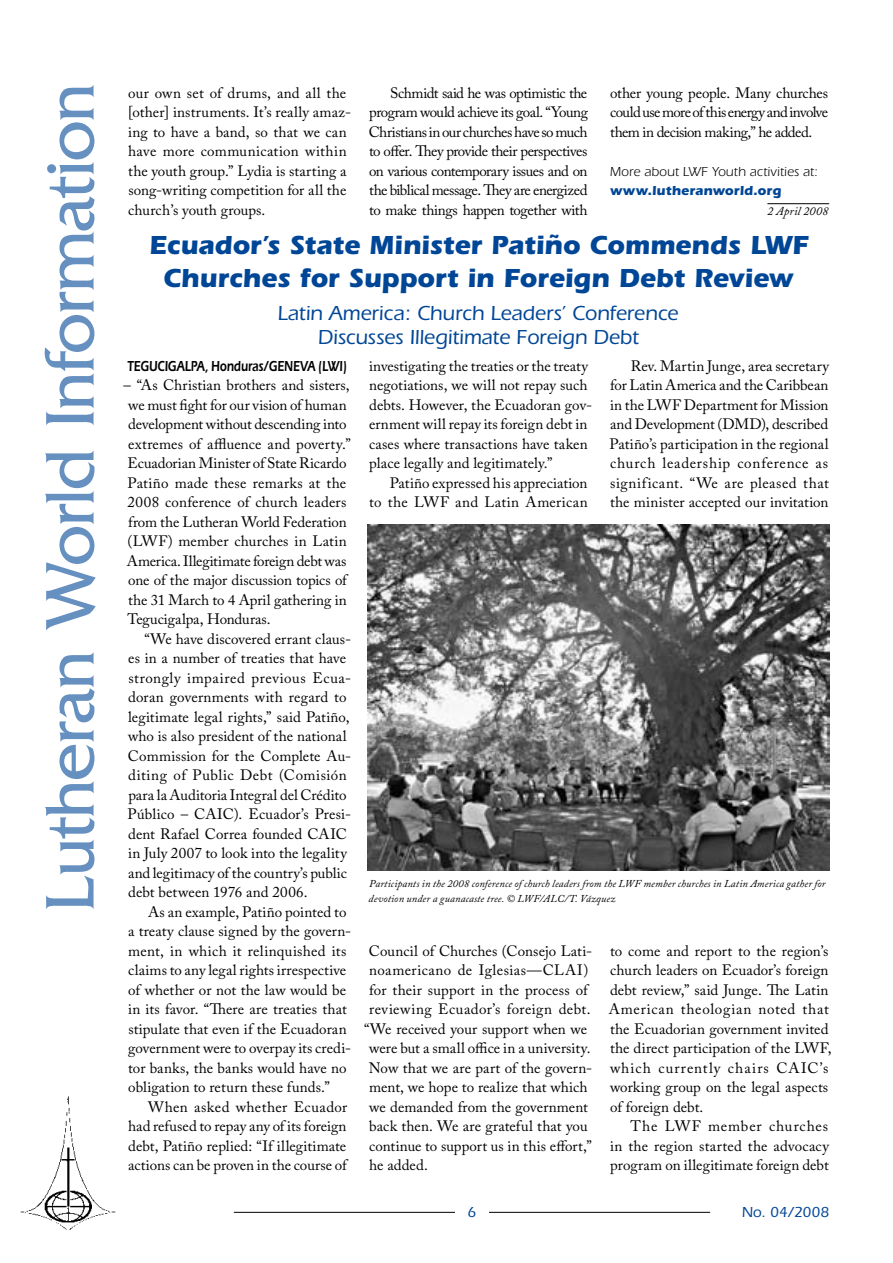
<style>
.page{position:relative;width:893px;height:1263px;background:#fff}
.page>*{position:absolute;margin:0;border:0;box-sizing:border-box;transform-origin:0 0}
.t1{font:72px "Friz Quadrata";letter-spacing:-.02em;color:#6690c0}
.t2{font:700 27px/33px "Itc Eras";letter-spacing:-.005em;color:#004696;text-align:center}
.t3{font:500 21px/24px "Itc Eras";letter-spacing:-.005em;color:#004696;text-align:center}
.t4{font:15px/19.5px "Adobe Caslon Pro";letter-spacing:.005em;color:#000}
.t5{font:15px "Adobe Caslon Pro";letter-spacing:.03em;color:#000}
.t6{font:600 15px "Itc Eras";letter-spacing:-.005em;color:#000;scale:.75 1}
.t7{font:500 15px "Itc Eras";letter-spacing:.005em;color:#004696}
.t8{font:13.5px "Itc Eras";letter-spacing:.01em;color:#000}
.t9{font:700 13.5px "Itc Eras";letter-spacing:.01em;color:#004696}
.t10{font:italic 12px "Adobe Caslon Pro";letter-spacing:.02em;color:#000}
.t11{font:italic 10.5px/15px "Adobe Caslon Pro";letter-spacing:.015em;color:#000}
</style>
<div class="page">
<hr style="left:489px;top:1212px;width:221px;height:1px;background:#000">
<hr style="left:234px;top:1212px;width:221px;height:1px;background:#000">
<img style="left:20px;top:1096px;width:96px;height:134px">
<img style="left:368px;top:524px;width:461px;height:346px">
<hr style="left:767px;top:203px;width:62px;height:1px;background:#000">
<h1 class="t1" style="left:30px;top:912px;width:830px;rotate:-90deg">Lutheran World Information</h1>
<p class="t4" style="left:128px;top:83px;width:225px">our own set of drums, and all the [other] instruments. It’s really amaz&shy;ing to have a band, so that we can have more communication within the youth group.” Lydia is starting a song-writing competition for all the church’s youth groups.</p>
<p class="t4" style="left:369px;top:83px;width:221px;text-align:justify;text-indent:21px">Schmidt said he was optimistic the program would achieve its goal. “Young Christians in our churches have so much to offer. They provide their perspectives on various contemporary issues and on the biblical message. They are energized to make things happen together with</p>
<p class="t4" style="left:610px;top:83px;width:220px;text-align:justify">other young people. Many churches could use more of this energy and involve them in decision making,” he added.</p>
<p class="t8" style="left:610px;top:164px;width:209px">More about LWF Youth activities at:</p>
<p class="t9" style="left:610px;top:183px;width:173px">www.lutheranworld.org</p>
<p class="t10" style="left:767px;top:203px;width:62px">2 April 2008</p>
<h2 class="t2" style="left:149px;top:229px;width:661px">Ecuador’s State Minister Patiño Commends LWF<br>Churches for Support in Foreign Debt Review</h2>
<h3 class="t3" style="left:277px;top:301px;width:402px">Latin America: Church Leaders’ Conference<br>Discusses Illegitimate Foreign Debt</h3>
<p class="t6" style="left:127px;top:357px;width:294px">TEGUCIGALPA, Honduras/GENEVA (LWI)</p>
<p class="t4" style="left:124px;top:375px;width:229px">– “As Christian brothers and sisters, we must fight for our vision of human development without descending into extremes of affluence and poverty.” Ecuadorian Minister of State Ricardo Patiño made these remarks at the 2008 conference of church leaders from the Lutheran World Federation (LWF) member churches in Latin America. Illegitimate foreign debt was one of the major discussion topics of the 31 March to 4 April gathering in Tegucigalpa, Honduras.</p>
<p class="t4" style="left:128px;top:629px;width:225px;text-indent:17px">“We have discovered errant claus&shy;es in a number of treaties that have strongly impaired previous Ecua&shy;doran governments with regard to legitimate legal rights,” said Patiño, who is also president of the national Commission for the Complete Au&shy;diting of Public Debt (Comisión para la Auditoria Integral del Crédito Público – CAIC). Ecuador’s Presi&shy;dent Rafael Correa founded CAIC in July 2007 to look into the legality and legitimacy of the country’s public debt between 1976 and 2006.</p>
<p class="t4" style="left:128px;top:902px;width:225px;text-indent:20px">As an example, Patiño pointed to a treaty clause signed by the govern&shy;ment, in which it relinquished its claims to any legal rights irrespective of whether or not the law would be in its favor. “There are treaties that stipulate that even if the Ecuadoran government were to overpay its credi&shy;tor banks, the banks would have no obligation to return these funds.”</p>
<p class="t4" style="left:128px;top:1097px;width:221px;text-align:justify;text-indent:20px">When asked whether Ecuador had refused to repay any of its foreign debt, Patiño replied: “If illegitimate actions can be proven in the course of</p>
<p class="t4" style="left:369px;top:356px;width:224px">investigating the treaties or the treaty negotiations, we will not repay such debts. However, the Ecuadoran gov&shy;ernment will repay its foreign debt in cases where transactions have taken place legally and legitimately.”</p>
<p class="t4" style="left:369px;top:473px;width:220px;text-align:right">Patiño expressed his appreciation<br>to the LWF and Latin American</p>
<p class="t4" style="left:610px;top:356px;width:221px;text-align:justify;text-indent:21px">Rev. Martin Junge, area secretary for Latin America and the Caribbean in the LWF Department for Mission and Development (DMD), described Patiño’s participation in the regional church leadership conference as significant. “We are pleased that the minister accepted our invitation</p>
<p class="t11" style="left:369px;top:876px;width:459px">Participants in the 2008 conference of church leaders from the LWF member churches in Latin America gather for devotion under a guanacaste tree. © LWF/ALC/T. Vázquez</p>
<p class="t4" style="left:369px;top:941px;width:225px">Council of Churches (Consejo Lati-</p>
<p class="t5" style="left:369px;top:961px;width:221px">noamericano de Iglesias—CLAI)</p>
<p class="t4" style="left:369px;top:980px;width:220px">for their support in the process of</p>
<p class="t5" style="left:369px;top:1000px;width:223px">reviewing Ecuador’s foreign debt.</p>
<p class="t4" style="left:364px;top:1019px;width:225px">“We received your support when we</p>
<p class="t4" style="left:369px;top:1038px;width:223px">were but a small office in a university.</p>
<p class="t4" style="left:369px;top:1058px;width:225px">Now that we are part of the govern-</p>
<p class="t4" style="left:369px;top:1077px;width:220px">ment, we hope to realize that which</p>
<p class="t4" style="left:369px;top:1097px;width:220px">we demanded from the government</p>
<p class="t4" style="left:369px;top:1116px;width:220px">back then. We are grateful that you</p>
<p class="t4" style="left:369px;top:1136px;width:224px">continue to support us in this effort,”</p>
<p class="t4" style="left:369px;top:1155px;width:60px">he added.</p>
<p class="t4" style="left:609px;top:941px;width:224px">to come and report to the region’s church leaders on Ecuador’s foreign debt review,” said Junge. The Latin<br>American theologian noted that the Ecuadorian government invited the direct participation of the LWF, which currently chairs CAIC’s working group on the legal aspects of foreign debt.</p>
<p class="t4" style="left:610px;top:1116px;width:220px;text-align:justify;text-indent:20px">The LWF member churches in the region started the advocacy program on illegitimate foreign debt</p>
<p class="t7" style="left:742px;top:1203px;width:89px">No. 04/2008</p>
</div>
